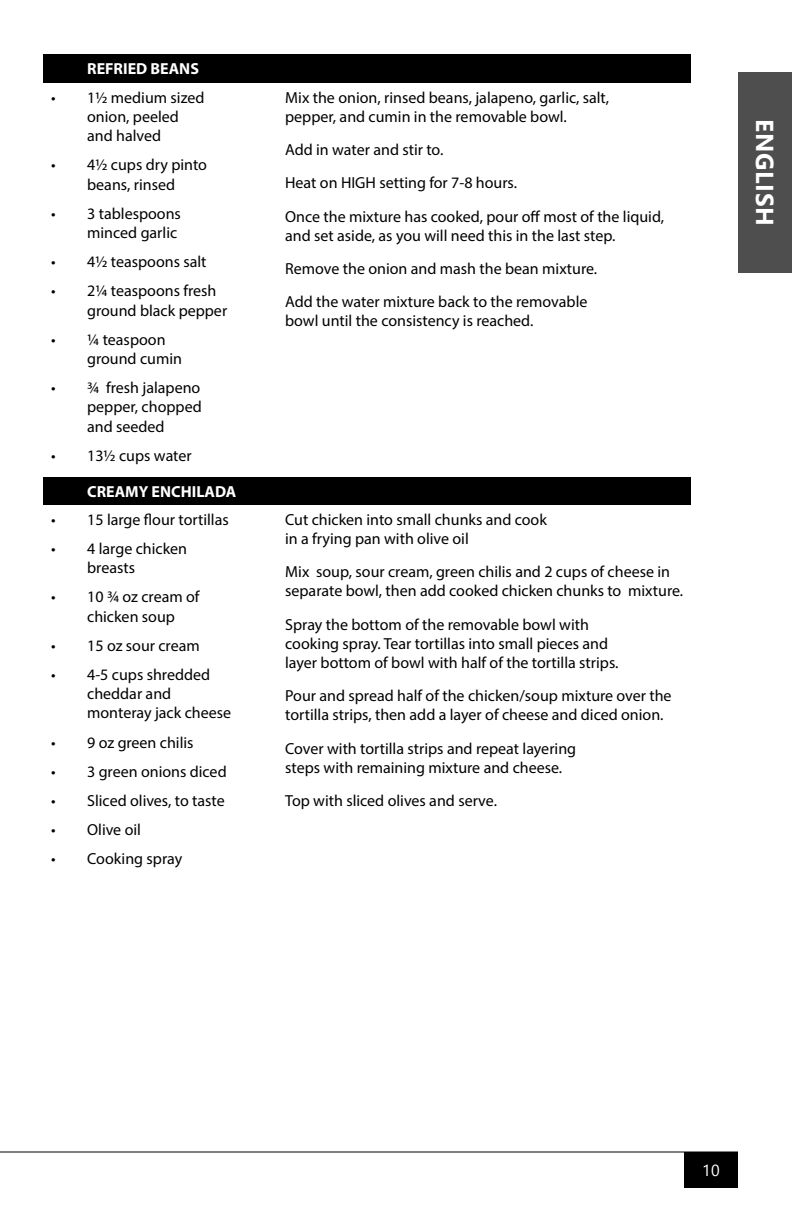
<style>
.page{position:relative;width:792px;height:1224px;background:#fff}
.page>*{position:absolute;margin:0;border:0;box-sizing:border-box;transform-origin:0 0}
.t1{font:700 24.4px "Segoe UI";letter-spacing:.03em;color:#fff}
.t2{font:16px/19.2px "Myriad Pro";color:#000}
.t3{font:700 16px "Myriad Pro";color:#fff}
.t4{font:16px "Segoe UI";color:#fff}
</style>
<div class="page">
<div style="left:738px;top:72px;width:54px;height:201px;background:#4e4e4e"></div>
<hr style="left:0;top:1152px;width:738px;height:1px;background:#000">
<div style="left:684px;top:1152px;width:54px;height:36px;background:#000"></div>
<div style="left:43px;top:54px;width:648px;height:29px;background:#000"></div>
<div style="left:43px;top:477px;width:648px;height:28px;background:#000"></div>
<p class="t3" style="left:87px;top:58px;width:113px">REFRIED BEANS</p>
<p class="t2" style="left:87px;top:88px;width:119px;text-indent:-36px">• 1½ medium sized onion, peeled and halved</p>
<p class="t2" style="left:51px;top:155px;width:157px;text-align:center">• 4½ cups dry pinto beans, rinsed</p>
<p class="t2" style="left:51px;top:204px;width:131px;text-align:right">• 3 tablespoons minced garlic</p>
<p class="t2" style="left:51px;top:252px;width:157px">• 4½ teaspoons salt</p>
<p class="t2" style="left:87px;top:281px;width:142px;text-indent:-36px">• 2¼ teaspoons fresh ground black pepper</p>
<p class="t2" style="left:87px;top:330px;width:96px;text-indent:-36px">• ¼ teaspoon ground cumin</p>
<p class="t2" style="left:87px;top:378px;width:116px;text-align:justify;text-indent:-36px">• ¾ fresh jalapeno pepper, chopped and seeded</p>
<p class="t2" style="left:51px;top:446px;width:142px">• 13½ cups water</p>
<p class="t3" style="left:87px;top:481px;width:151px">CREAMY ENCHILADA</p>
<p class="t2" style="left:51px;top:510px;width:179px">• 15 large flour tortillas</p>
<p class="t2" style="left:87px;top:539px;width:101px;text-indent:-36px">• 4 large chicken breasts</p>
<p class="t2" style="left:87px;top:587px;width:114px;text-indent:-36px">• 10 ¾ oz cream of chicken soup</p>
<p class="t2" style="left:51px;top:636px;width:150px">• 15 oz sour cream</p>
<p class="t2" style="left:87px;top:665px;width:145px;text-indent:-36px">• 4-5 cups shredded cheddar and monteray jack cheese</p>
<p class="t2" style="left:51px;top:732px;width:144px">• 9 oz green chilis</p>
<p class="t2" style="left:51px;top:762px;width:177px">• 3 green onions diced</p>
<p class="t2" style="left:51px;top:791px;width:175px">• Sliced olives, to taste</p>
<p class="t2" style="left:51px;top:820px;width:91px">• Olive oil</p>
<p class="t2" style="left:51px;top:849px;width:133px">• Cooking spray</p>
<p class="t2" style="left:285px;top:88px;width:325px">Mix the onion, rinsed beans, jalapeno, garlic, salt, pepper, and cumin in the removable bowl.</p>
<p class="t2" style="left:285px;top:140px;width:160px">Add in water and stir to.</p>
<p class="t2" style="left:285px;top:173px;width:233px">Heat on HIGH setting for 7-8 hours.</p>
<p class="t2" style="left:285px;top:206px;width:380px">Once the mixture has cooked, pour off most of the liquid, and set aside, as you will need this in the last step.</p>
<p class="t2" style="left:285px;top:259px;width:314px">Remove the onion and mash the bean mixture.</p>
<p class="t2" style="left:285px;top:292px;width:304px">Add the water mixture back to the removable bowl until the consistency is reached.</p>
<p class="t2" style="left:285px;top:510px;width:263px">Cut chicken into small chunks and cook in a frying pan with olive oil</p>
<p class="t2" style="left:285px;top:562px;width:400px">Mix soup, sour cream, green chilis and 2 cups of cheese in separate bowl, then add cooked chicken chunks to mixture.</p>
<p class="t2" style="left:285px;top:614px;width:335px">Spray the bottom of the removable bowl with cooking spray. Tear tortillas into small pieces and layer bottom of bowl with half of the tortilla strips.</p>
<p class="t2" style="left:285px;top:686px;width:388px">Pour and spread half of the chicken/soup mixture over the tortilla strips, then add a layer of cheese and diced onion.</p>
<p class="t2" style="left:285px;top:738px;width:293px">Cover with tortilla strips and repeat layering steps with remaining mixture and cheese.</p>
<p class="t2" style="left:285px;top:791px;width:213px">Top with sliced olives and serve.</p>
<h1 class="t1" style="left:788px;top:119px;width:109px;rotate:90deg">ENGLISH</h1>
<p class="t4" style="left:702px;top:1155px;width:19px">10</p>
</div>
